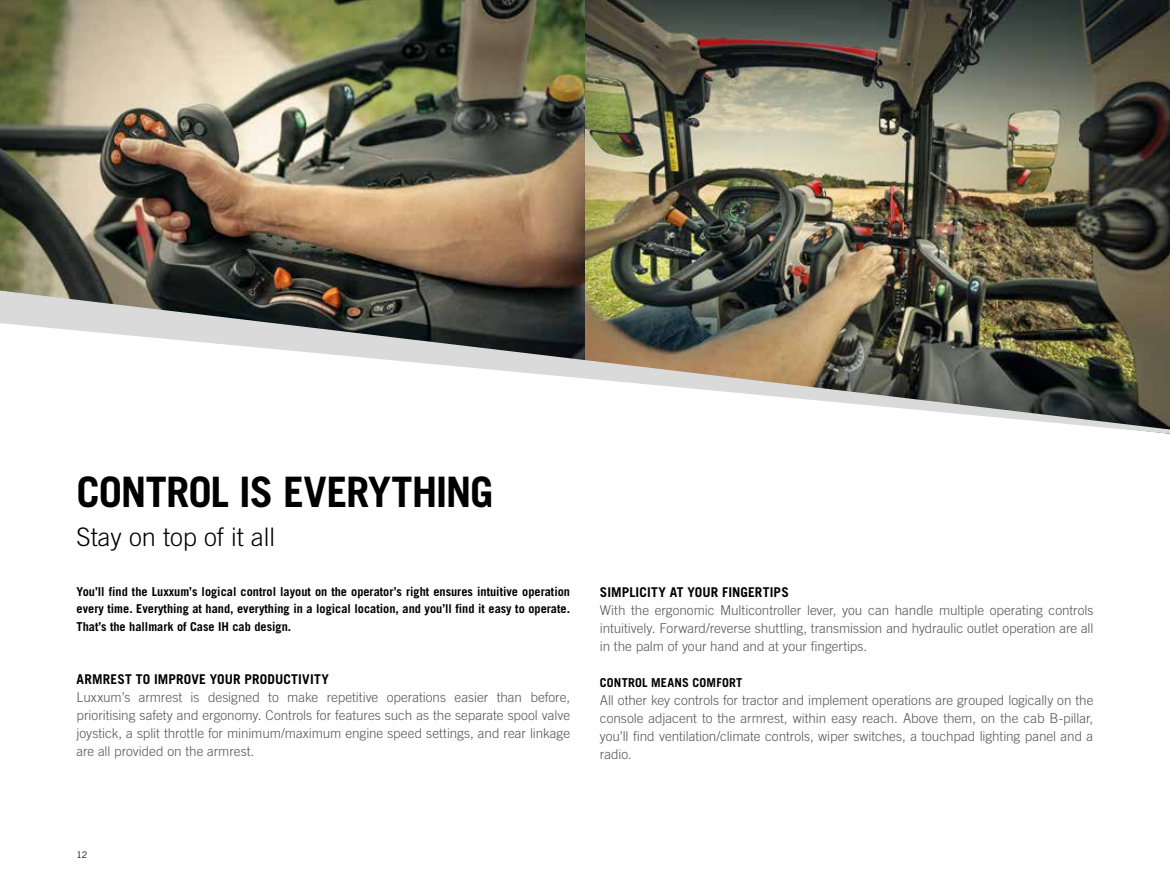
<style>
.page{position:relative;width:1170px;height:893px;background:#fff}
.page>*{position:absolute;margin:0;border:0;box-sizing:border-box;transform-origin:0 0}
.t1{font:700 42px "Trade Gothic LT Pro";letter-spacing:-.025em;color:#000}
.t2{font:300 25.5px "Trade Gothic LT Pro";color:#000}
.t3{font:300 13.5px/18px "Trade Gothic LT Pro";letter-spacing:-.005em;color:#575756;text-align:justify}
.t4{font:700 13.5px "Trade Gothic LT Pro";letter-spacing:.015em;color:#000}
.t5{font:700 12.3px/17.4px "Trade Gothic LT Pro";color:#000;text-align:justify}
.t6{font:9px "Trade Gothic LT Pro";color:#000}
</style>
<div class="page">
<img style="left:1169px;top:0;width:1px;height:434px">
<img style="left:585px;top:0;width:584px;height:291px">
<img style="left:0;top:0;width:585px;height:291px">
<img style="left:0;top:291px;width:1169px;height:143px">
<h1 class="t1" style="left:77px;top:466px;width:418px">CONTROL IS EVERYTHING</h1>
<h2 class="t2" style="left:77px;top:521px;width:200px">Stay on top of it all</h2>
<p class="t5" style="left:77px;top:582px;width:495px">You’ll find the Luxxum’s logical control layout on the operator’s right ensures intuitive operation every time. Everything at hand, everything in a logical location, and you’ll find it easy to operate.<br>That’s the hallmark of Case IH cab design.</p>
<p class="t4" style="left:77px;top:671px;width:254px">ARMREST TO IMPROVE YOUR PRODUCTIVITY</p>
<p class="t3" style="left:77px;top:688px;width:495px">Luxxum’s armrest is designed to make repetitive operations easier than before, prioritising safety and ergonomy. Controls for features such as the separate spool valve joystick, a split throttle for minimum/maximum engine speed settings, and rear linkage are all provided on the armrest.</p>
<p class="t4" style="left:600px;top:583px;width:190px">SIMPLICITY AT YOUR FINGERTIPS</p>
<p class="t3" style="left:600px;top:601px;width:495px">With the ergonomic Multicontroller lever, you can handle multiple operating controls intuitively. Forward/reverse shuttling, transmission and hydraulic outlet operation are all in the palm of your hand and at your fingertips.</p>
<p class="t5" style="left:600px;top:673px;width:144px">CONTROL MEANS COMFORT</p>
<p class="t3" style="left:600px;top:691px;width:495px">All other key controls for tractor and implement operations are grouped logically on the console adjacent to the armrest, within easy reach. Above them, on the cab B-pillar, you’ll find ventilation/climate controls, wiper switches, a touchpad lighting panel and a radio.</p>
<p class="t6" style="left:77px;top:849px;width:12px">12</p>
</div>
